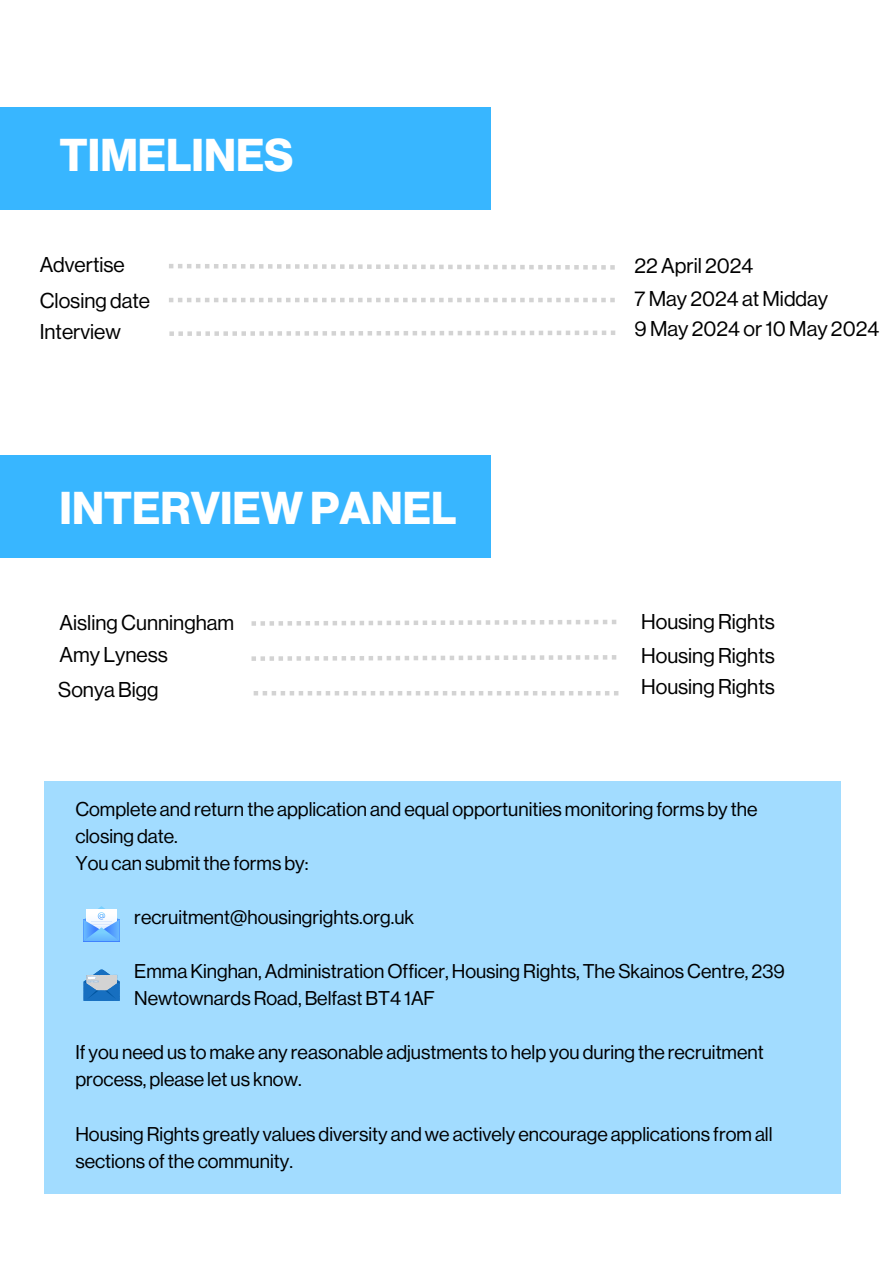
<style>
.page{position:relative;width:894px;height:1264px;background:#fff}
.page>*{position:absolute;margin:0;border:0;box-sizing:border-box;transform-origin:0 0}
.t1{font:700 45px "Haas Grot Disp 75";color:#fff}
.t2{font:21px "Haas Grot Disp 55 Roman";color:#000}
.t3{font:19.5px/27px "Haas Grot Disp 55 Roman";color:#000}
</style>
<div class="page">
<svg style="left:169px;top:264px;width:445px;height:6px"></svg>
<svg style="left:169px;top:298px;width:445px;height:4px"></svg>
<svg style="left:169px;top:330px;width:446px;height:6px"></svg>
<svg style="left:251px;top:655px;width:365px;height:6px"></svg>
<div style="left:45px;top:781px;width:795px;height:412px;background:#a2dcff"></div>
<div style="left:0;top:108px;width:491px;height:102px;background:#38b6ff"></div>
<svg style="left:253px;top:691px;width:365px;height:4px"></svg>
<svg style="left:251px;top:619px;width:365px;height:6px"></svg>
<svg style="left:83px;top:969px;width:36px;height:31px"></svg>
<svg style="left:83px;top:906px;width:36px;height:35px"></svg>
<div style="left:0;top:455px;width:491px;height:103px;background:#38b6ff"></div>
<p class="t1" style="left:60px;top:134px;width:235px">TIMELINES</p>
<h1 class="t2" style="left:40px;top:254px;width:86px">Advertise</h1>
<p class="t2" style="left:634px;top:256px;width:120px">22 April 2024</p>
<p class="t2" style="left:40px;top:290px;width:112px">Closing date</p>
<p class="t2" style="left:40px;top:322px;width:82px">Interview</p>
<p class="t2" style="left:634px;top:319px;width:246px">9 May 2024 or 10 May 2024</p>
<p class="t2" style="left:634px;top:288px;width:195px">7 May 2024 at Midday</p>
<p class="t1" style="left:60px;top:487px;width:398px">INTERVIEWPANEL</p>
<p class="t2" style="left:60px;top:613px;width:176px">Aisling Cunningham</p>
<p class="t2" style="left:641px;top:611px;width:135px">Housing Rights</p>
<p class="t2" style="left:641px;top:645px;width:135px">Housing Rights</p>
<p class="t2" style="left:641px;top:676px;width:135px">Housing Rights</p>
<p class="t2" style="left:60px;top:644px;width:110px">Amy Lyness</p>
<p class="t2" style="left:58px;top:679px;width:102px">Sonya Bigg</p>
<h1 class="t3" style="left:75px;top:796px;width:683px">Complete and return the application and equal opportunities monitoring forms by the closing date.</h1>
<p class="t3" style="left:75px;top:850px;width:234px">You can submit the forms by:</p>
<p class="t3" style="left:134px;top:904px;width:281px">recruitment@housingrights.org.uk</p>
<p class="t3" style="left:134px;top:958px;width:652px">Emma Kinghan, Administration Officer, Housing Rights, The Skainos Centre, 239</p>
<p class="t3" style="left:134px;top:985px;width:302px">Newtownards Road, Belfast BT4 1AF</p>
<p class="t3" style="left:75px;top:1039px;width:689px">If you need us to make any reasonable adjustments to help you during the recruitment process, please let us know.</p>
<p class="t3" style="left:75px;top:1120px;width:698px">Housing Rights greatly values diversity and we actively encourage applications from all sections of the community.</p>
</div>
